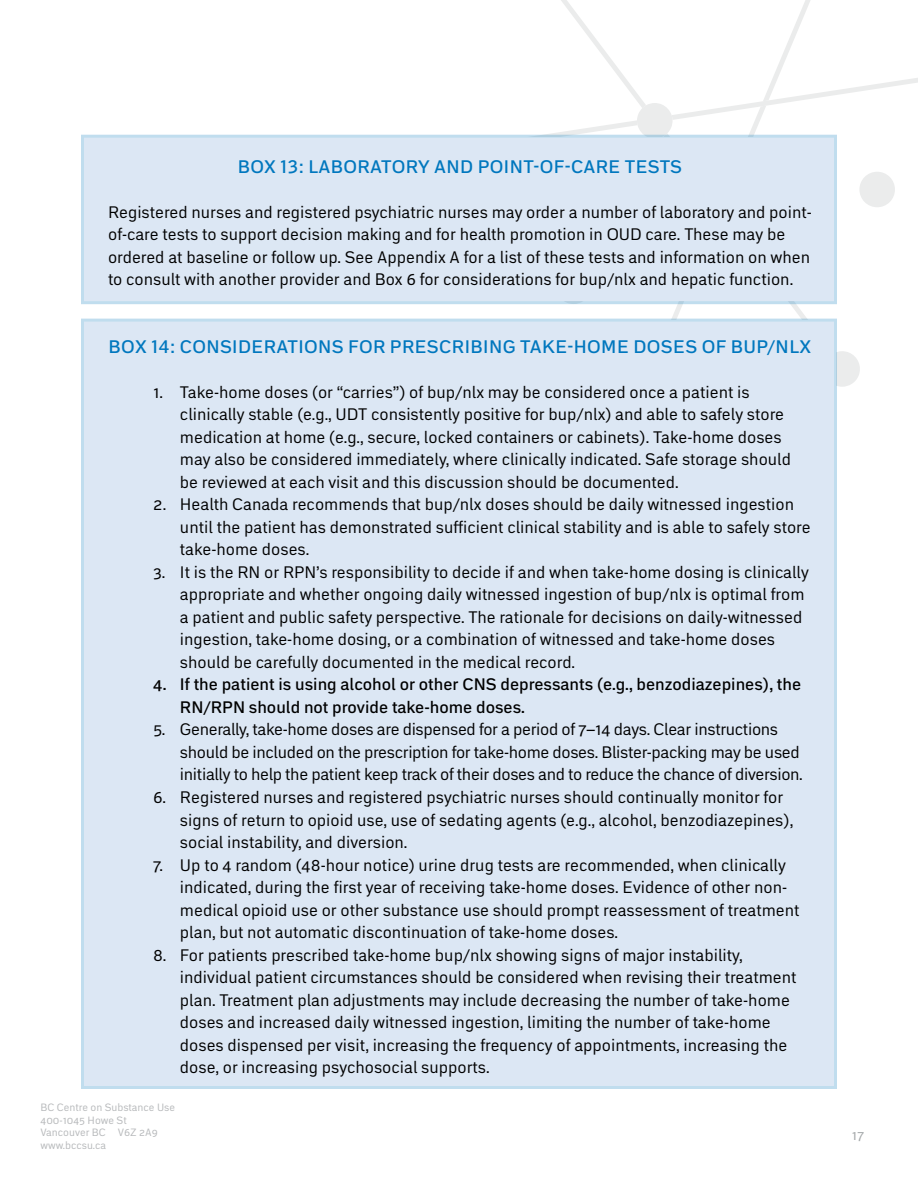
<style>
.page{position:relative;width:918px;height:1188px;background:#fff}
.page>*{position:absolute;margin:0;border:0;box-sizing:border-box;transform-origin:0 0}
.t1{font:500 18px "Embarcadero MVB Pro";letter-spacing:.02em;color:#0077be}
.t2{font:16.5px/22.5px "Embarcadero MVB Pro";color:#000}
.t3{font:16.5px/22.5px "Embarcadero MVB Pro";letter-spacing:-.02em;color:#000}
.t4{font:500 16.5px/22.5px "Embarcadero MVB Pro";color:#000}
.t5{font:13.5px "Embarcadero MVB Pro";color:#a3a7a9}
.t6{font:10.5px/12.6px "Embarcadero MVB Pro";color:#b7b9bb}
</style>
<div class="page">
<svg style="left:545px;top:0;width:289px;height:319px"></svg>
<svg style="left:389px;top:75px;width:529px;height:60px"></svg>
<svg style="left:837px;top:351px;width:23px;height:36px"></svg>
<svg style="left:859px;top:172px;width:36px;height:35px"></svg>
<svg style="left:637px;top:103px;width:36px;height:32px"></svg>
<div style="left:81px;top:319px;width:756px;height:770px;background:#dce7f4"></div>
<div style="left:81px;top:135px;width:756px;height:169px;background:#dce7f4"></div>
<p class="t1" style="left:238px;top:154px;width:264px">BOX 13: Labo rato ry an d Poin</p>
<p class="t1" style="left:523px;top:154px;width:114px">t-of-Care Tes</p>
<p class="t1" style="left:660px;top:154px;width:21px">ts</p>
<p class="t2" style="left:108px;top:200px;width:705px">Registered nurses and registered psychiatric nurses may order a number of laboratory and point&shy;of-care tests to support decision making and for health promotion in OUD care. These may be ordered at baseline or follow up. See Appendix A for a list of these tests and information on when to consult with another provider and Box 6 for considerations for bup/nlx and hepatic function.</p>
<p class="t1" style="left:109px;top:334px;width:96px">BOX 14: Consi</p>
<p class="t1" style="left:238px;top:334px;width:72px">de rations</p>
<p class="t1" style="left:348px;top:334px;width:80px">for Presc</p>
<p class="t1" style="left:452px;top:334px;width:23px">ribin</p>
<p class="t1" style="left:503px;top:334px;width:99px">g Take-Home</p>
<p class="t1" style="left:633px;top:334px;width:14px">Doses</p>
<p class="t1" style="left:702px;top:334px;width:108px">of Bup/n lx</p>
<p class="t2" style="left:180px;top:380px;width:613px;text-indent:-27px">1. Take-home doses (or “carries”) of bup/nlx may be considered once a patient is clinically stable (e.g., UDT consistently positive for bup/nlx) and able to safely store medication at home (e.g., secure, locked containers or cabinets). Take-home doses may also be considered immediately, where clinically indicated. Safe storage should be reviewed at each visit and this discussion should be documented.</p>
<p class="t2" style="left:180px;top:493px;width:632px;text-indent:-27px">2. Health Canada recommends that bup/nlx doses should be daily witnessed ingestion until the patient has demonstrated sufficient clinical stability and is able to safely store take-home doses.</p>
<p class="t2" style="left:180px;top:560px;width:630px;text-indent:-27px">3. It is the RN or RPN’s responsibility to decide if and when take-home dosing is clinically appropriate and whether ongoing daily witnessed ingestion of bup/nlx is optimal from a patient and public safety perspective. The rationale for decisions on daily-witnessed ingestion, take-home dosing, or a combination of witnessed and take-home doses should be carefully documented in the medical record.</p>
<p class="t4" style="left:180px;top:673px;width:623px;text-indent:-27px">4. If the patient is using alcohol or other CNS depressants (e.g., benzodiazepines), the<br>RN/RPN should not provide take-home doses.</p>
<p class="t3" style="left:180px;top:718px;width:624px;text-indent:-27px">5. Generally, take-home doses are dispensed for a period of 7–14 days. Clear instructions should be included on the prescription for take-home doses. Blister-packing may be used initially to help the patient keep track of their doses and to reduce the chance of diversion.</p>
<p class="t2" style="left:180px;top:785px;width:615px;text-indent:-27px">6. Registered nurses and registered psychiatric nurses should continually monitor for signs of return to opioid use, use of sedating agents (e.g., alcohol, benzodiazepines), social instability, and diversion.</p>
<p class="t2" style="left:180px;top:853px;width:621px;text-indent:-27px">7. Up to 4 random (48-hour notice) urine drug tests are recommended, when clinically indicated, during the first year of receiving take-home doses. Evidence of other non&shy;medical opioid use or other substance use should prompt reassessment of treatment plan, but not automatic discontinuation of take-home doses.</p>
<p class="t2" style="left:180px;top:943px;width:618px;text-indent:-27px">8. For patients prescribed take-home bup/nlx showing signs of major instability, individual patient circumstances should be considered when revising their treatment plan. Treatment plan adjustments may include decreasing the number of take-home doses and increased daily witnessed ingestion, limiting the number of take-home doses dispensed per visit, increasing the frequency of appointments, increasing the dose, or increasing psychosocial supports.</p>
<p class="t6" style="left:40px;top:1101px;width:136px">BC Centre on Substance Use<br>400-1045 Howe St<br>Vancouver BC V6Z 2A9 www.bccsu.ca</p>
<p class="t5" style="left:852px;top:1126px;width:14px">17</p>
</div>
